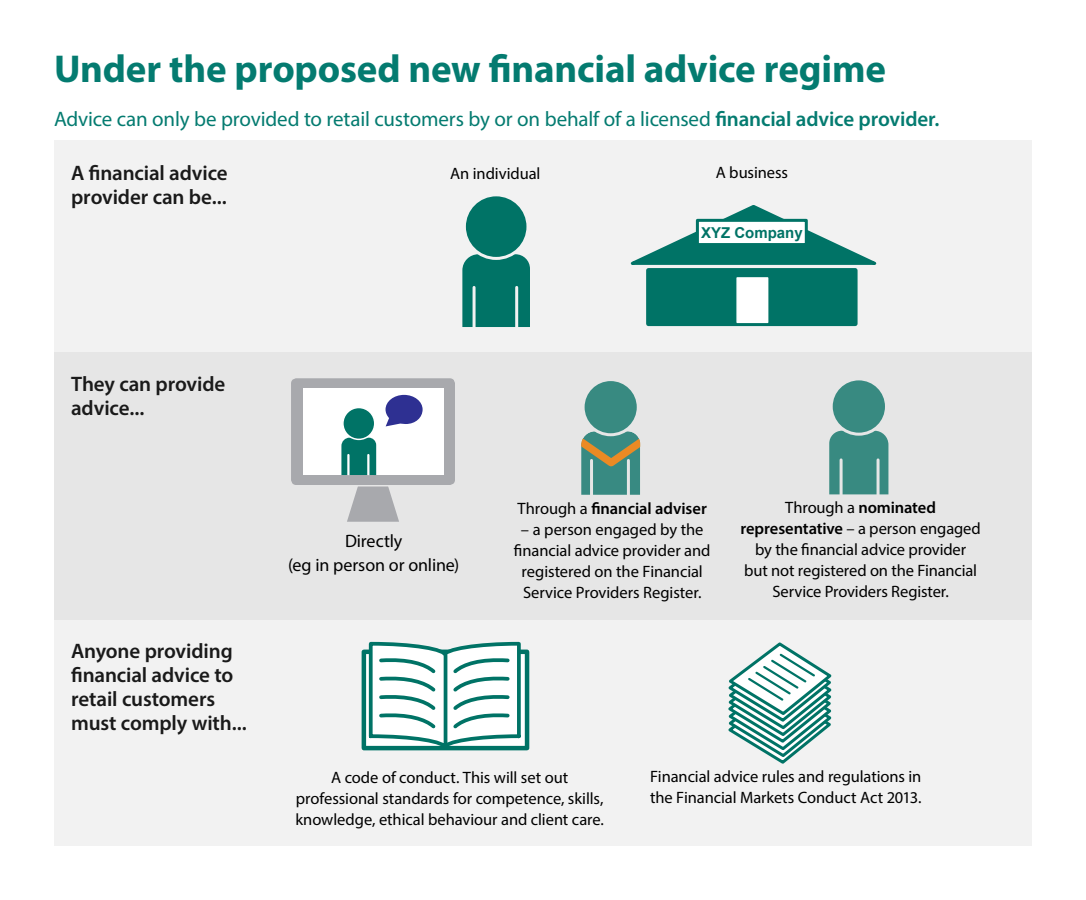
<style>
.page{position:relative;width:1086px;height:900px;background:#fff}
.page>*{position:absolute;margin:0;border:0;box-sizing:border-box;transform-origin:0 0}
.Body_Header_green{font:700 39px "Myriad Pro";letter-spacing:-.005em;color:#047b70}
.Body{font:600 21px/24px "Myriad Pro";letter-spacing:-.005em;color:#1a1a1a}
.Body_Header_green-2{font:21px "Myriad Pro";letter-spacing:-.005em;color:#047b70}
.Body-2{font:18px/24px "Myriad Pro";letter-spacing:-.005em;color:#000;text-align:center}
.Body-3{font:16.5px/21px "Myriad Pro";letter-spacing:-.005em;color:#000;text-align:center}
.Body-4{font:600 16.5px "Myriad Pro";letter-spacing:-.005em;color:#000}
.t1{font:700 15px "Arial";color:#007366}
.s1{font-weight:600}
.s2{font-weight:400}
</style>
<div class="page">
<div style="left:54px;top:140px;width:977px;height:212px;background:#f2f2f2"></div>
<div style="left:54px;top:620px;width:977px;height:226px;background:#f2f2f2"></div>
<div style="left:54px;top:352px;width:977px;height:268px;background:#e6e6e6"></div>
<div style="left:462px;top:254px;width:68px;height:73px;background:#007366"></div>
<hr style="left:473px;top:287px;width:3px;height:41px;background:#f2f2f2">
<hr style="left:515px;top:287px;width:3px;height:41px;background:#f2f2f2">
<div style="left:464px;top:195px;width:64px;height:63px;background:#007366;border-radius:50%"></div>
<div style="left:463px;top:193px;width:66px;height:67px;border:3px solid #f2f2f2;border-radius:50%"></div>
<svg style="left:630px;top:205px;width:247px;height:60px"></svg>
<div style="left:646px;top:268px;width:212px;height:58px;background:#007366;border:4px solid #007366"></div>
<div style="left:736px;top:277px;width:32px;height:46px;background:#fff;border:2px solid #fff"></div>
<div style="left:697px;top:220px;width:109px;height:25px;background:#fff"></div>
<div style="left:696px;top:219px;width:112px;height:27px;border:3px solid #007366"></div>
<div style="left:362px;top:650px;width:167px;height:100px;background:#fff;border:4px solid #007366"></div>
<svg style="left:367px;top:641px;width:156px;height:110px"></svg>
<svg style="left:728px;top:642px;width:104px;height:122px"></svg>
<div style="left:829px;top:431px;width:59px;height:63px;background:#388a81"></div>
<hr style="left:877px;top:460px;width:3px;height:35px;background:#e6e6e6">
<hr style="left:840px;top:460px;width:3px;height:35px;background:#e6e6e6">
<div style="left:831px;top:379px;width:56px;height:55px;background:#388a81;border-radius:50%"></div>
<div style="left:830px;top:377px;width:58px;height:59px;border:3px solid #e6e6e6;border-radius:50%"></div>
<svg style="left:581px;top:431px;width:59px;height:64px;background:#5a8d77"></svg>
<hr style="left:590px;top:460px;width:3px;height:35px;background:#e6e6e6">
<hr style="left:627px;top:460px;width:3px;height:35px;background:#e6e6e6">
<div style="left:583px;top:380px;width:55px;height:55px;background:#388a81;border-radius:50%"></div>
<div style="left:582px;top:378px;width:58px;height:58px;border:3px solid #e6e6e6;border-radius:50%"></div>
<div style="left:290px;top:378px;width:166px;height:108px;background:#a8a9ad;border-radius:6px"></div>
<div style="left:290px;top:377px;width:166px;height:110px;border:2px solid #e6e6e6;border-radius:6px"></div>
<div style="left:303px;top:388px;width:140px;height:87px;background:#fff"></div>
<svg style="left:341px;top:438px;width:58px;height:84px"></svg>
<hr style="left:347px;top:455px;width:3px;height:20px;background:#fff">
<hr style="left:367px;top:455px;width:3px;height:20px;background:#fff">
<div style="left:343px;top:408px;width:32px;height:31px;background:#007366;border-radius:50%"></div>
<div style="left:342px;top:407px;width:33px;height:33px;border:2px solid #fff;border-radius:50%"></div>
<hr style="left:338px;top:475px;width:36px;height:2px;background:#a8a9ad">
<svg style="left:386px;top:395px;width:37px;height:31px"></svg>
<p class="Body_Header_green" style="left:54px;top:43px;width:833px">Under the proposed new financial advice regime</p>
<p class="Body_Header_green-2" style="left:54px;top:106px;width:887px">Advice can only be provided to retail customers by or on behalf of a licensed <span class="s1">financial advice provider.</span></p>
<p class="Body" style="left:71px;top:160px;width:158px">A financial advice provider can be...</p>
<p class="Body-3" style="left:450px;top:163px;width:92px">An individual</p>
<p class="Body-3" style="left:716px;top:162px;width:74px">A business</p>
<p class="t1" style="left:701px;top:222px;width:103px">XYZ Company</p>
<p class="Body" style="left:71px;top:371px;width:156px">They can provide advice...</p>
<p class="Body" style="left:71px;top:638px;width:177px">Anyone providing financial advice to retail customers must comply with...</p>
<p class="Body-2" style="left:288px;top:529px;width:173px">Directly<br>(eg in person or online)</p>
<p class="Body-4" style="left:518px;top:498px;width:191px"><span class="s2">Through a</span> financial adviser</p>
<p class="Body-3" style="left:514px;top:519px;width:198px">– a person engaged by the financial advice provider and registered on the Financial<br>Service Providers Register.</p>
<p class="Body-3" style="left:740px;top:497px;width:242px">Through a <span class="s1">nominated representative</span> – a person engaged by the financial advice provider<br>but not registered on the Financial<br>Service Providers Register.</p>
<p class="Body-3" style="left:295px;top:766px;width:310px">A code of conduct. This will set out professional standards for competence, skills, knowledge, ethical behaviour and client care.</p>
<p class="Body-3" style="left:650px;top:766px;width:273px;text-align:left">Financial advice rules and regulations in the Financial Markets Conduct Act 2013.</p>
</div>
